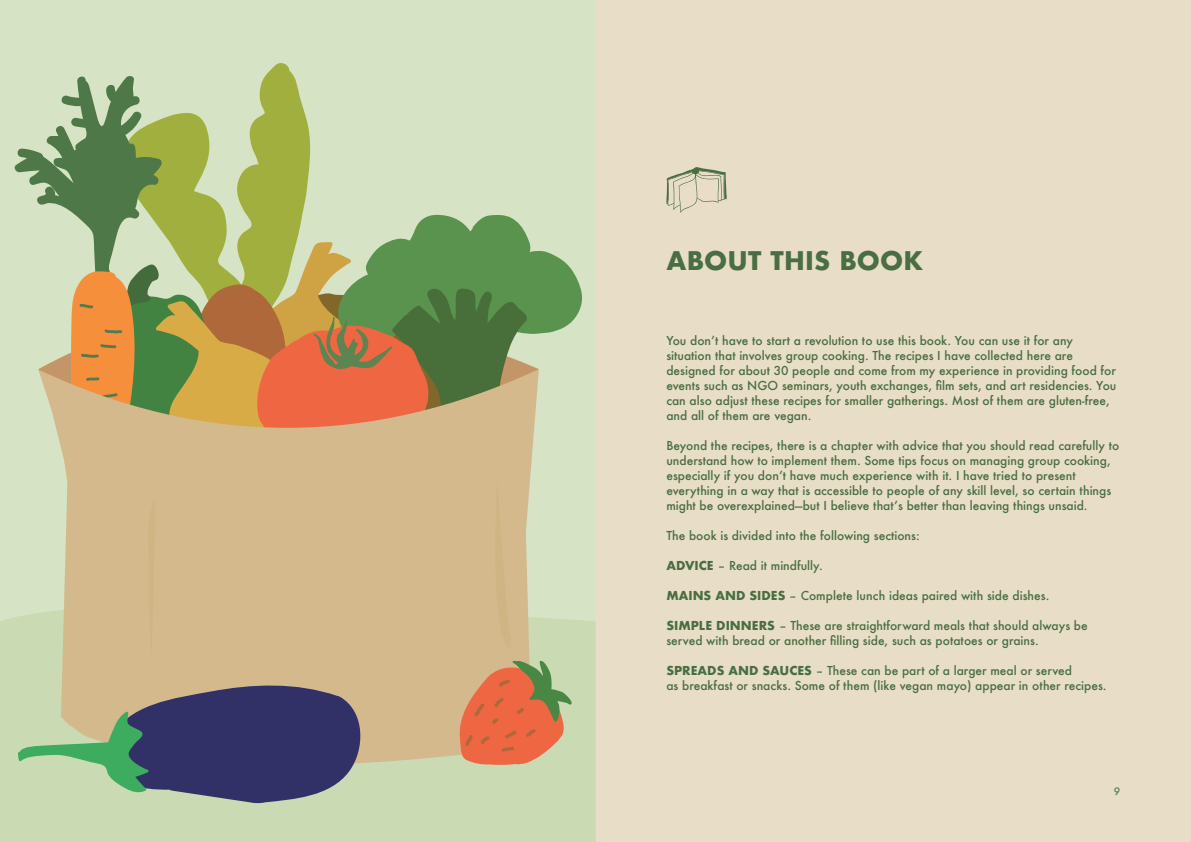
<style>
.page{position:relative;width:1191px;height:842px;background:#fff}
.page>*{position:absolute;margin:0;border:0;box-sizing:border-box;transform-origin:0 0}
.t1{font:700 25px "Futura";letter-spacing:.01em;color:#4a6e43}
.t2{font:500 12px/15px "Futura";color:#4a6e43}
.t3{font:italic 500 10px "Futura";color:#547b4d}
.s1{font-weight:700}
</style>
<div class="page">
<div style="left:595px;top:0;width:596px;height:842px;background:#e8dec7"></div>
<div style="left:0;top:0;width:595px;height:842px;background:#d6e3c5"></div>
<div style="left:0;top:618px;width:595px;height:224px;background:#cadab3"></div>
<svg style="left:666px;top:167px;width:61px;height:46px"></svg>
<svg style="left:12px;top:74px;width:572px;height:729px"></svg>
<h1 class="t1" style="left:666px;top:249px;width:258px">ABOUT THIS BOOK</h1>
<p class="t2" style="left:666px;top:334px;width:451px">You donʼt have to start a revolution to use this book. You can use it for any situation that involves group cooking. The recipes I have collected here are designed for about 30 people and come from my experience in providing food for events such as NGO seminars, youth exchanges, film sets, and art residencies. You can also adjust these recipes for smaller gatherings. Most of them are gluten-free, and all of them are vegan.</p>
<p class="t2" style="left:666px;top:439px;width:454px">Beyond the recipes, there is a chapter with advice that you should read carefully to understand how to implement them. Some tips focus on managing group cooking, especially if you donʼt have much experience with it. I have tried to present everything in a way that is accessible to people of any skill level, so certain things might be overexplained—but I believe thatʼs better than leaving things unsaid.</p>
<p class="t2" style="left:666px;top:529px;width:255px">The book is divided into the following sections:</p>
<p class="t2" style="left:666px;top:559px;width:158px"><span class="s1">ADVICE</span> – Read it mindfully.</p>
<p class="t2" style="left:666px;top:589px;width:384px"><span class="s1">MAINS AND SIDES</span> – Complete lunch ideas paired with side dishes.</p>
<p class="t2" style="left:666px;top:619px;width:423px"><span class="s1">SIMPLE DINNERS</span> – These are straightforward meals that should always be served with bread or another filling side, such as potatoes or grains.</p>
<p class="t2" style="left:666px;top:664px;width:442px"><span class="s1">SPREADS AND SAUCES</span> – These can be part of a larger meal or served<br>as breakfast or snacks. Some of them (like vegan mayo) appear in other recipes.</p>
<p class="t3" style="left:1114px;top:787px;width:8px">9</p>
</div>
